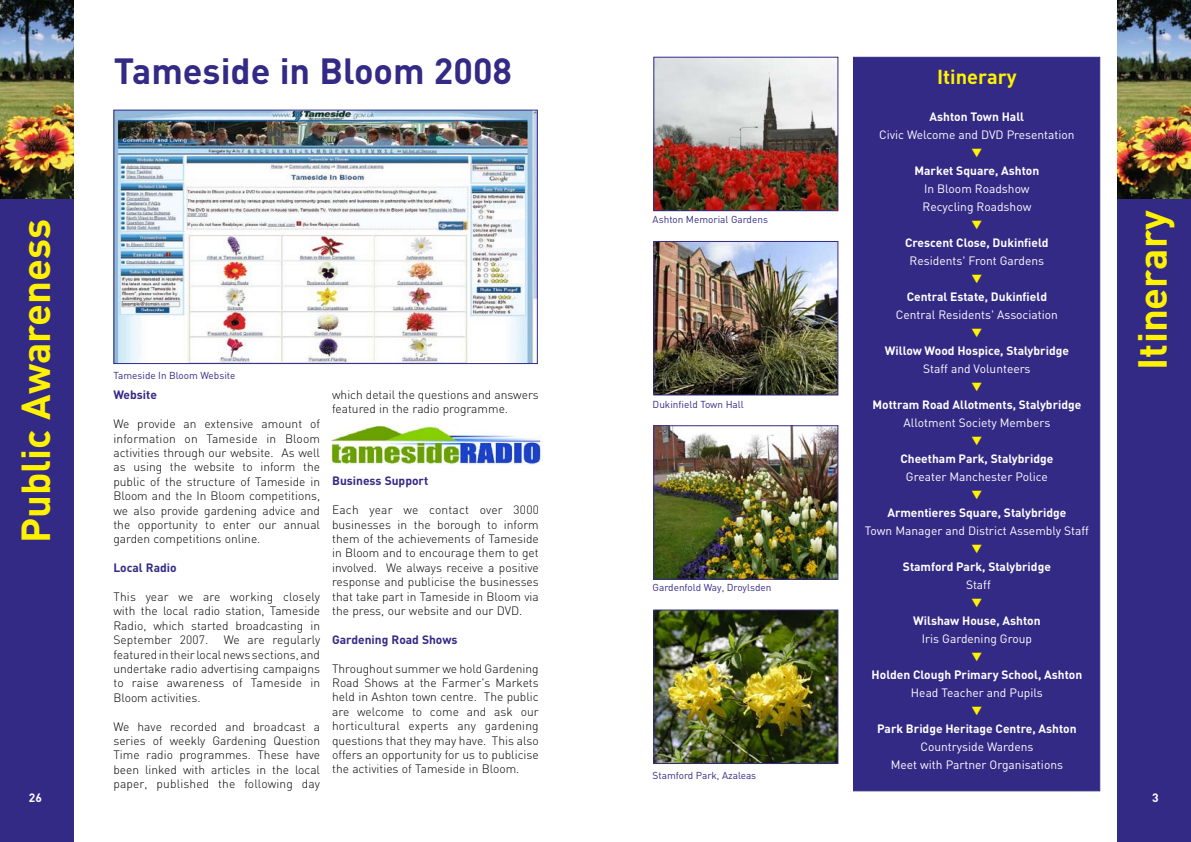
<style>
.page{position:relative;width:1191px;height:842px;background:#fff}
.page>*{position:absolute;margin:0;border:0;box-sizing:border-box;transform-origin:0 0}
.t1{font:700 40px "DIN";color:#fff200}
.t2{font:700 36px "DIN";color:#332a86}
.t3{font:700 20px "DIN";color:#fff200}
.t4{font:300 12px/14.4px "DIN";color:#000;text-align:justify}
.t5{font:700 12px "DIN";color:#fff}
.t6{font:12px/18px "DIN";color:#fff}
.t7{font:700 12px "DIN";color:#332a86}
.t8{font:10px "DIN";color:#332a86}
</style>
<div class="page">
<div style="left:0;top:0;width:74px;height:842px;background:#332a86"></div>
<div style="left:1117px;top:0;width:74px;height:842px;background:#332a86"></div>
<div style="left:853px;top:57px;width:247px;height:734px;background:#332a86;border:1px solid #332a86"></div>
<img style="left:655px;top:59px;width:181px;height:150px">
<div style="left:653px;top:57px;width:185px;height:154px;border:1px solid #332a86"></div>
<img style="left:655px;top:243px;width:181px;height:150px">
<div style="left:653px;top:241px;width:185px;height:154px;border:1px solid #332a86"></div>
<img style="left:655px;top:427px;width:181px;height:151px">
<div style="left:653px;top:425px;width:185px;height:155px;border:1px solid #332a86"></div>
<img style="left:655px;top:611px;width:181px;height:151px">
<div style="left:653px;top:609px;width:185px;height:155px;border:1px solid #332a86"></div>
<img style="left:331px;top:424px;width:211px;height:40px">
<img style="left:0;top:0;width:74px;height:198px">
<img style="left:1117px;top:0;width:74px;height:198px">
<img style="left:115px;top:112px;width:421px;height:250px">
<div style="left:113px;top:110px;width:425px;height:254px;border:1px solid #332a86"></div>
<h2 class="t2" style="left:114px;top:48px;width:400px">Tameside in Bloom 2008</h2>
<h3 class="t3" style="left:937px;top:63px;width:81px">Itinerary</h3>
<p class="t5" style="left:929px;top:109px;width:96px">Ashton Town Hall</p>
<p class="t6" style="left:879px;top:125px;width:197px">Civic Welcome and DVD Presentation</p>
<p class="t5" style="left:914px;top:163px;width:126px">Market Square, Ashton</p>
<p class="t6" style="left:922px;top:179px;width:110px">In Bloom Roadshow<br>Recycling Roadshow</p>
<p class="t5" style="left:905px;top:235px;width:145px">Crescent Close, Dukinfield</p>
<p class="t6" style="left:909px;top:251px;width:136px">Residents' Front Gardens</p>
<p class="t5" style="left:906px;top:289px;width:142px">Central Estate, Dukinfield</p>
<p class="t6" style="left:895px;top:305px;width:164px">Central Residents' Association</p>
<p class="t5" style="left:884px;top:343px;width:186px">Willow Wood Hospice, Stalybridge</p>
<p class="t6" style="left:923px;top:359px;width:109px">Staff and Volunteers</p>
<p class="t5" style="left:872px;top:397px;width:210px">Mottram Road Allotments, Stalybridge</p>
<p class="t6" style="left:903px;top:413px;width:148px">Allotment Society Members</p>
<p class="t5" style="left:900px;top:451px;width:154px">Cheetham Park, Stalybridge</p>
<p class="t6" style="left:906px;top:467px;width:143px">Greater Manchester Police</p>
<p class="t5" style="left:887px;top:505px;width:181px">Armentieres Square, Stalybridge</p>
<p class="t6" style="left:865px;top:521px;width:225px">Town Manager and District Assembly Staff</p>
<p class="t5" style="left:903px;top:559px;width:149px">Stamford Park, Stalybridge</p>
<p class="t6" style="left:966px;top:575px;width:26px">Staff</p>
<p class="t5" style="left:913px;top:613px;width:129px">Wilshaw House, Ashton</p>
<p class="t6" style="left:921px;top:629px;width:112px">Iris Gardening Group</p>
<p class="t5" style="left:871px;top:667px;width:212px">Holden Clough Primary School, Ashton</p>
<p class="t6" style="left:911px;top:683px;width:133px">Head Teacher and Pupils</p>
<p class="t5" style="left:877px;top:721px;width:201px">Park Bridge Heritage Centre, Ashton</p>
<p class="t6" style="left:890px;top:737px;width:174px;text-align:center">Countryside Wardens<br>Meet with Partner Organisations</p>
<h1 class="t1" style="left:10px;top:543px;width:326px;rotate:-90deg">Public Awareness</h1>
<h1 class="t1" style="left:1126px;top:370px;width:161px;rotate:-90deg">Itinerary</h1>
<p class="t8" style="left:652px;top:213px;width:117px">Ashton Memorial Gardens</p>
<p class="t8" style="left:113px;top:369px;width:123px">Tameside In Bloom Website</p>
<p class="t4" style="left:332px;top:387px;width:208px">which detail the questions and answers featured in the radio programme.</p>
<p class="t7" style="left:113px;top:387px;width:45px">Website</p>
<p class="t4" style="left:113px;top:416px;width:208px">We provide an extensive amount of information on Tameside in Bloom activities through our website. As well as using the website to inform the public of the structure of Tameside in Bloom and the In Bloom competitions, we also provide gardening advice and the opportunity to enter our annual garden competitions online.</p>
<p class="t7" style="left:113px;top:560px;width:65px">Local Radio</p>
<p class="t4" style="left:113px;top:589px;width:208px">This year we are working closely with the local radio station, Tameside Radio, which started broadcasting in September 2007.</p>
<p class="t8" style="left:652px;top:398px;width:93px">Dukinfield Town Hall</p>
<p class="t7" style="left:332px;top:473px;width:98px">Business Support</p>
<p class="t4" style="left:332px;top:503px;width:208px">Each year we contact over 3000 businesses in the borough to inform them of the achievements of Tameside in Bloom and to encourage them to get involved. We always receive a positive response and publicise the businesses that take part in Tameside in Bloom via the press, our website and our DVD.</p>
<p class="t7" style="left:332px;top:632px;width:127px">Gardening Road Shows</p>
<p class="t4" style="left:332px;top:661px;width:208px">Throughout summer we hold Gardening Road Shows at the Farmer's Markets held in Ashton town centre. The public are welcome to come and ask our horticultural experts any gardening questions that they may have. This also offers an opportunity for us to publicise the activities of Tameside in Bloom.</p>
<p class="t8" style="left:652px;top:581px;width:120px">Gardenfold Way, Droylsden</p>
<p class="t4" style="left:113px;top:632px;width:208px;text-indent:110px">We are regularly featured in their local news sections, and undertake radio advertising campaigns to raise awareness of Tameside in Bloom activities.</p>
<p class="t4" style="left:113px;top:719px;width:208px">We have recorded and broadcast a series of weekly Gardening Question Time radio programmes. These have been linked with articles in the local paper, published the following day</p>
<p class="t8" style="left:652px;top:769px;width:105px">Stamford Park, Azaleas</p>
<p class="t5" style="left:29px;top:789px;width:15px">26</p>
<p class="t5" style="left:1152px;top:789px;width:8px">3</p>
</div>
